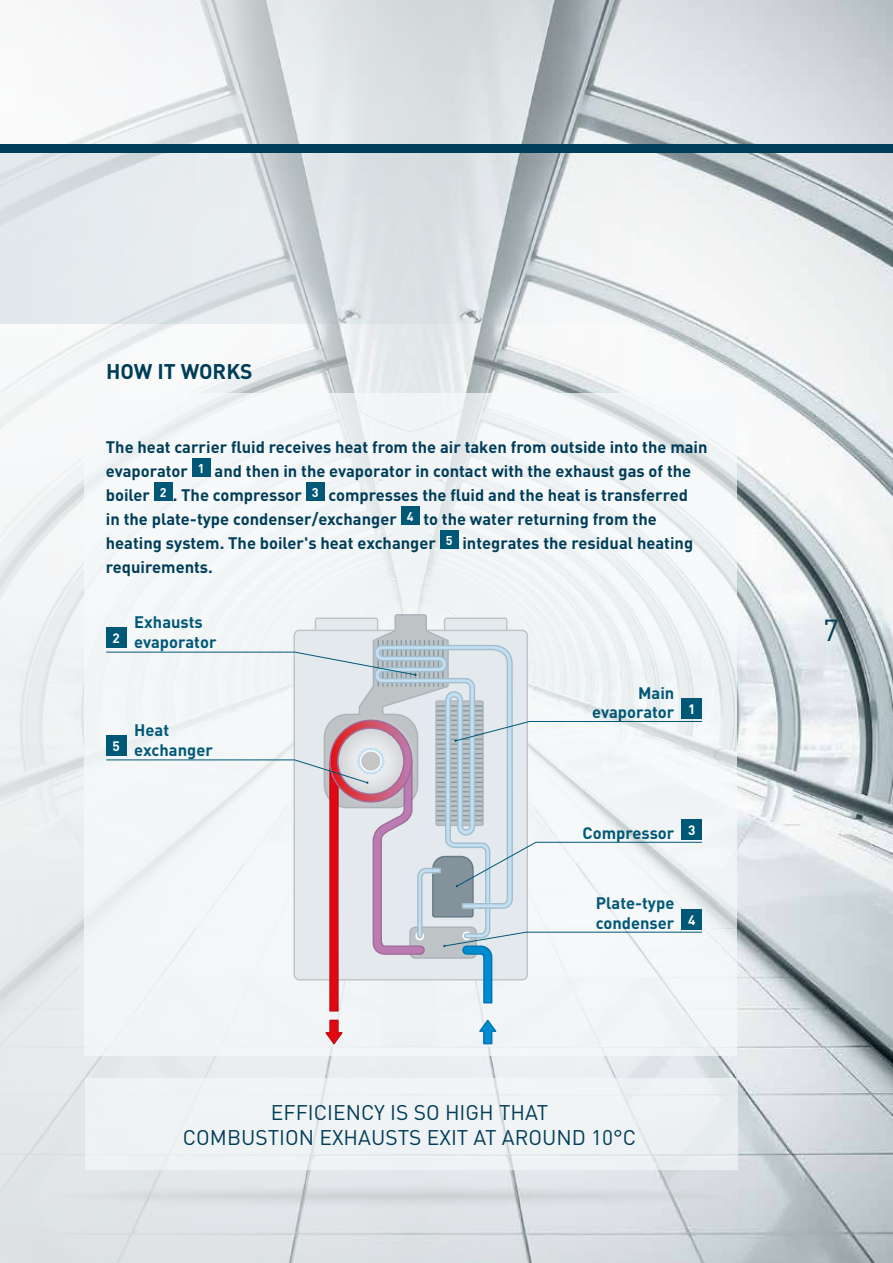
<style>
.page{position:relative;width:893px;height:1263px;background:#fff}
.page>*{position:absolute;margin:0;border:0;box-sizing:border-box;transform-origin:0 0}
.t1{font:30px "DIN";color:#003d58}
.t2{font:21px "DIN";letter-spacing:.015em;color:#003d58}
.t3{font:700 21px "DIN";color:#003d58}
.t4{font:700 16.5px/24px "DIN";color:#003d58}
.t5{font:700 16.5px/19.8px "DIN";color:#005876}
.t6{font:700 13.5px "DIN";color:#fff}
</style>
<div class="page">
<img style="left:0;top:0;width:893px;height:1263px">
<svg style="left:0;top:153px;width:893px;height:170px"></svg>
<div style="left:0;top:145px;width:893px;height:8px;background:#003d58"></div>
<div style="left:85px;top:394px;width:652px;height:662px;background:#f7fafb"></div>
<div style="left:192px;top:458px;width:19px;height:19px;background:#005876"></div>
<div style="left:154px;top:482px;width:19px;height:19px;background:#005876"></div>
<div style="left:306px;top:482px;width:19px;height:19px;background:#005876"></div>
<div style="left:401px;top:506px;width:18px;height:19px;background:#005876"></div>
<div style="left:440px;top:530px;width:19px;height:19px;background:#005876"></div>
<div style="left:85px;top:1078px;width:652px;height:91px;background:#f0f3f5"></div>
<div style="left:41px;top:1181px;width:712px;height:30px;background:linear-gradient(to right,#dfe3e5,#d5d9dd);border-radius:50%"></div>
<svg style="left:325px;top:1019px;width:18px;height:25px"></svg>
<svg style="left:479px;top:1018px;width:18px;height:26px"></svg>
<svg style="left:106px;top:614px;width:596px;height:398px"></svg>
<div style="left:106px;top:735px;width:20px;height:20px;background:#005876"></div>
<p class="t3" style="left:106px;top:358px;width:147px">HOW IT WOR KS</p>
<p class="t4" style="left:106px;top:434px;width:603px">The heat carrier fluid receives heat from the air taken from outside into the main evaporator <sup>1</sup> and then in the evaporator in contact with the exhaust gas of the boiler <sup>2</sup> . The compressor <sup>3</sup> compresses the fluid and the heat is transferred<br>in the plate-type condenser/exchanger <sup>4</sup> to the water returning from the heating system. The boiler's heat exchanger <sup>5</sup> integrates the residual heating requirements.</p>
<p class="t6" style="left:113px;top:629px;width:9px">2</p>
<p class="t5" style="left:134px;top:612px;width:84px">Exhausts evaporator</p>
<p class="t6" style="left:113px;top:737px;width:9px">5</p>
<p class="t5" style="left:134px;top:719px;width:80px">Heat exchanger</p>
<p class="t5" style="left:592px;top:682px;width:105px;text-indent:46px">Main evaporator <sup>1</sup></p>
<p class="t5" style="left:583px;top:822px;width:115px">Compressor <sup>3</sup></p>
<p class="t5" style="left:596px;top:892px;width:101px">Plate-type condenser <sup>4</sup></p>
<p class="t2" style="left:271px;top:1099px;width:279px">EFFICI ENCY IS SO HIGH THAT</p>
<p class="t2" style="left:183px;top:1124px;width:15px">COMB</p>
<p class="t2" style="left:241px;top:1124px;width:397px">USTIO N EXHAUSTS EXIT AT AROUND 10°C</p>
<h1 class="t1" style="left:823px;top:611px;width:17px">7</h1>
</div>
